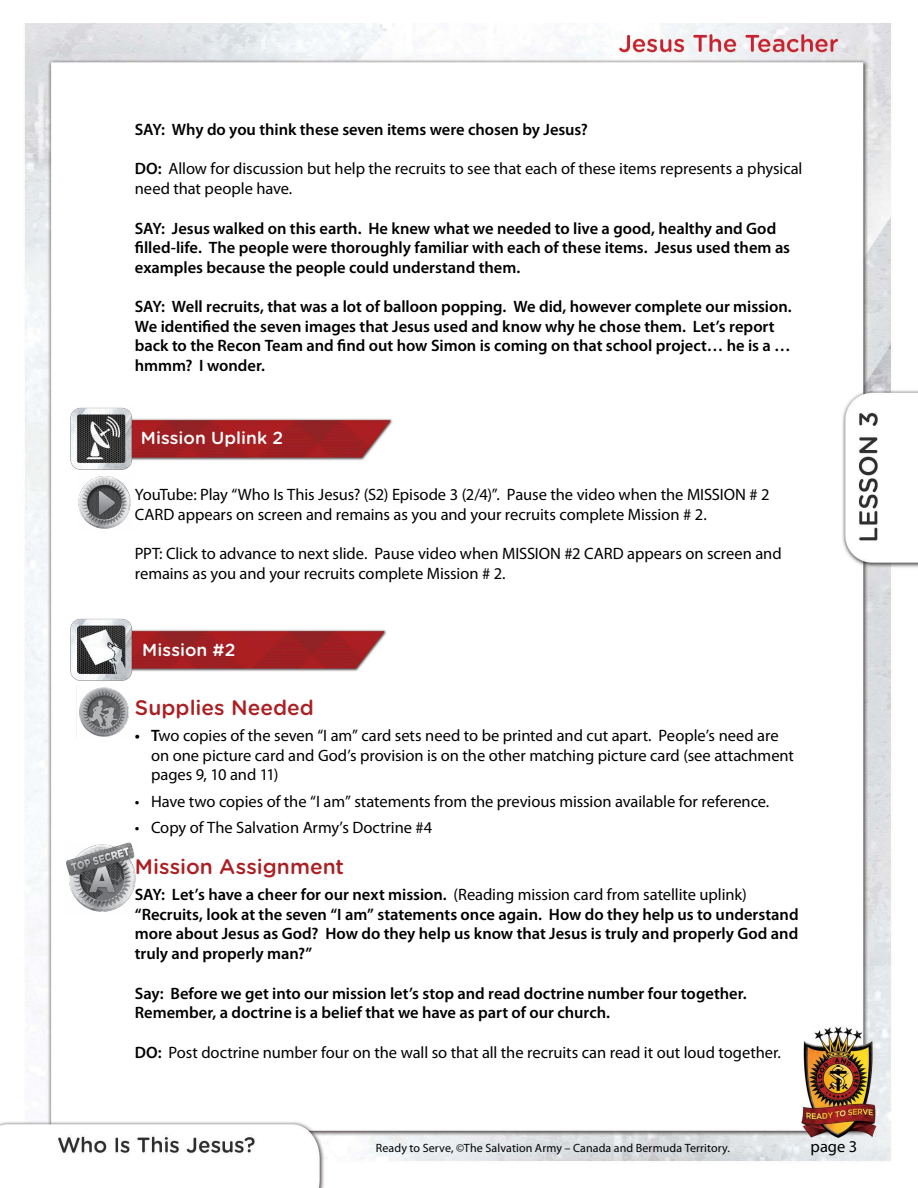
<style>
.page{position:relative;width:918px;height:1188px;background:#fff}
.page>*{position:absolute;margin:0;border:0;box-sizing:border-box;transform-origin:0 0}
.t1{font:500 21px "Gotham Rounded";color:#ab1f23}
.t2{font:500 17.4px "Gotham Rounded";letter-spacing:.005em;color:#fff}
.t3{font:600 16.5px/19.5px "Myriad Pro";color:#000}
.t4{font:16.5px/19.5px "Myriad Pro";letter-spacing:-.005em;color:#000}
.t5{font:12px "Myriad Pro";letter-spacing:.01em;color:#000}
.s1{font-weight:600}
.s2{font-weight:400}
</style>
<div class="page">
<img style="left:0;top:23px;width:918px;height:1165px">
<img style="left:135px;top:416px;width:258px;height:44px">
<img style="left:70px;top:405px;width:65px;height:66px">
<img style="left:78px;top:474px;width:56px;height:57px">
<img style="left:135px;top:627px;width:252px;height:45px">
<img style="left:70px;top:616px;width:65px;height:66px">
<img style="left:77px;top:685px;width:54px;height:54px">
<img style="left:65px;top:842px;width:75px;height:73px">
<p class="t3" style="left:135px;top:119px;width:455px">SAY: Why do you think these seven items were chosen by Jesus?</p>
<p class="t4" style="left:135px;top:159px;width:669px"><span class="s1">DO:</span> Allow for discussion but help the recruits to see that each of these items represents a physical need that people have.</p>
<p class="t3" style="left:135px;top:218px;width:657px">SAY: Jesus walked on this earth. He knew what we needed to live a good, healthy and God filled-life. The people were thoroughly familiar with each of these items. Jesus used them as examples because the people could understand them.</p>
<p class="t3" style="left:135px;top:297px;width:658px">SAY: Well recruits, that was a lot of balloon popping. We did, however complete our mission.<br>We identified the seven images that Jesus used and know why he chose them. Let’s report back to the Recon Team and find out how Simon is coming on that school project… he is a … hmmm? I wonder.</p>
<p class="t2" style="left:141px;top:426px;width:144px">Mission Uplink 2</p>
<p class="t4" style="left:135px;top:484px;width:636px">YouTube: Play “Who Is This Jesus? (S2) Episode 3 (2/4)”. Pause the video when the MISSION # 2<br>CARD appears on screen and remains as you and your recruits complete Mission # 2.</p>
<p class="t4" style="left:135px;top:544px;width:648px">PPT: Click to advance to next slide. Pause video when MISSION #2 CARD appears on screen and remains as you and your recruits complete Mission # 2.</p>
<p class="t2" style="left:142px;top:637px;width:95px">Mission #2</p>
<p class="t1" style="left:135px;top:693px;width:181px">Supplies Needed</p>
<p class="t4" style="left:151px;top:726px;width:644px;text-indent:-16px"><span class="s1">• T</span>wo copies of the seven “I am” card sets need to be printed and cut apart. People’s need are on one picture card and God’s provision is on the other matching picture card (see attachment pages 9, 10 and 11)</p>
<p class="t4" style="left:135px;top:791px;width:636px">• Have two copies of the “I am” statements from the previous mission available for reference.</p>
<p class="t4" style="left:135px;top:817px;width:299px">• Copy of The Salvation Army’s Doctrine #4</p>
<p class="t1" style="left:135px;top:852px;width:211px">Mission Assignment</p>
<p class="t3" style="left:135px;top:885px;width:665px">SAY: Let’s have a cheer for our next mission. <span class="s2">(Reading mission card from satellite uplink) </span>“Recruits, look at the seven “I am” statements once again. How do they help us to understand more about Jesus as God? How do they help us know that Jesus is truly and properly God and truly and properly man?”</p>
<p class="t3" style="left:135px;top:983px;width:613px">Say: Before we get into our mission let’s stop and read doctrine number four together.<br>Remember, a doctrine is a belief that we have as part of our church.</p>
<p class="t4" style="left:135px;top:1042px;width:648px"><span class="s1">DO:</span> Post doctrine number four on the wall so that all the recruits can read it out loud together.</p>
<p class="t5" style="left:376px;top:1141px;width:356px">Ready to Serve, ©The Salvation Army – Canada and Bermuda Territory.</p>
<p class="t4" style="left:811px;top:1136px;width:48px">page 3</p>
</div>
